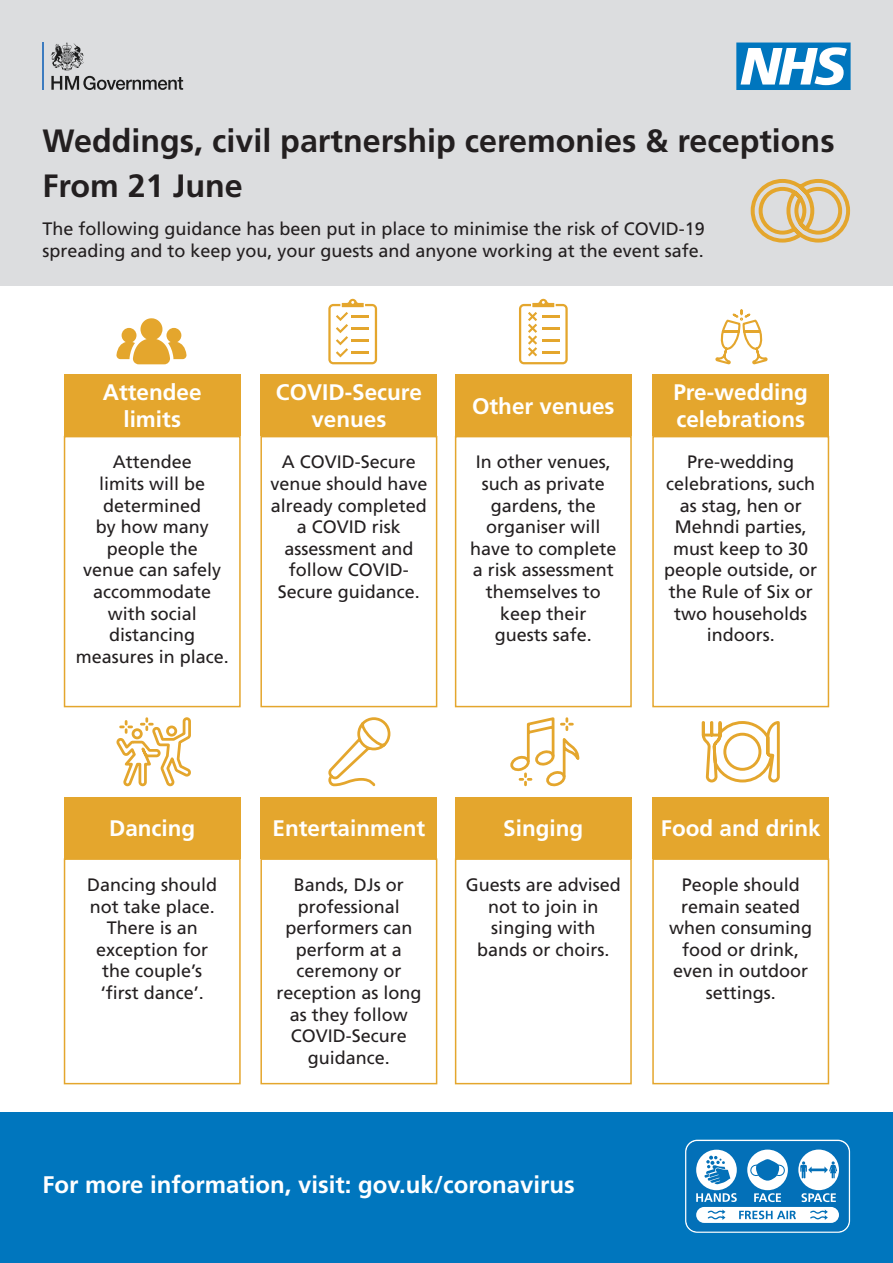
<style>
.page{position:relative;width:893px;height:1263px;background:#fff}
.page>*{position:absolute;margin:0;border:0;box-sizing:border-box;transform-origin:0 0}
.t1{font:700 32.25px "Frutiger";color:#231f20}
.t2{font:700 24px "Frutiger";color:#fff}
.t3{font:700 22.5px/27px "Frutiger";color:#fff;text-align:center}
.t4{font:18px/21.6px "Frutiger";color:#231f20;text-align:center}
</style>
<div class="page">
<div style="left:0;top:1112px;width:893px;height:150px;background:#0076be"></div>
<div style="left:0;top:0;width:893px;height:286px;background:#dcdddf"></div>
<svg style="left:736px;top:43px;width:115px;height:47px;background:#70b2da"></svg>
<hr style="left:43px;top:43px;width:1px;height:47px;background:#3c7bbf">
<svg style="left:51px;top:76px;width:132px;height:14px"></svg>
<svg style="left:51px;top:43px;width:33px;height:27px"></svg>
<svg style="left:750px;top:179px;width:101px;height:64px"></svg>
<div style="left:64px;top:436px;width:177px;height:271px;border:2px solid #e4a62d"></div>
<div style="left:64px;top:374px;width:177px;height:62px;background:#e4a62d"></div>
<svg style="left:116px;top:318px;width:71px;height:46px"></svg>
<div style="left:260px;top:436px;width:177px;height:271px;border:2px solid #e4a62d"></div>
<div style="left:260px;top:374px;width:177px;height:62px;background:#e4a62d"></div>
<div style="left:455px;top:436px;width:177px;height:271px;border:2px solid #e4a62d"></div>
<div style="left:455px;top:374px;width:177px;height:62px;background:#e4a62d"></div>
<div style="left:652px;top:436px;width:177px;height:271px;border:2px solid #e4a62d"></div>
<div style="left:652px;top:374px;width:177px;height:62px;background:#e4a62d"></div>
<div style="left:64px;top:858px;width:177px;height:226px;border:2px solid #e4a62d"></div>
<div style="left:64px;top:797px;width:177px;height:61px;background:#e4a62d"></div>
<div style="left:260px;top:858px;width:177px;height:226px;border:2px solid #e4a62d"></div>
<div style="left:260px;top:797px;width:177px;height:61px;background:#e4a62d"></div>
<div style="left:455px;top:858px;width:177px;height:226px;border:2px solid #e4a62d"></div>
<div style="left:455px;top:797px;width:177px;height:61px;background:#e4a62d"></div>
<div style="left:652px;top:858px;width:177px;height:226px;border:2px solid #e4a62d"></div>
<div style="left:652px;top:797px;width:177px;height:61px;background:#e4a62d"></div>
<svg style="left:328px;top:299px;width:49px;height:65px"></svg>
<svg style="left:519px;top:299px;width:49px;height:65px"></svg>
<svg style="left:715px;top:309px;width:53px;height:56px"></svg>
<svg style="left:701px;top:721px;width:79px;height:62px"></svg>
<svg style="left:116px;top:717px;width:75px;height:70px"></svg>
<svg style="left:510px;top:717px;width:70px;height:70px"></svg>
<svg style="left:328px;top:717px;width:63px;height:70px"></svg>
<div style="left:685px;top:1140px;width:165px;height:93px;border:2px solid #fff;border-radius:11px"></div>
<div style="left:687px;top:1141px;width:161px;height:90px;background:#0370b8;border-radius:11px"></div>
<div style="left:696px;top:1207px;width:143px;height:16px;background:#fff;border-radius:8px"></div>
<div style="left:696px;top:1150px;width:41px;height:40px;background:#fff;border-radius:50%"></div>
<svg style="left:704px;top:1156px;width:26px;height:28px"></svg>
<svg style="left:696px;top:1193px;width:41px;height:9px"></svg>
<div style="left:798px;top:1149px;width:41px;height:41px;background:#fff;border-radius:50%"></div>
<svg style="left:800px;top:1161px;width:37px;height:17px"></svg>
<svg style="left:801px;top:1193px;width:35px;height:9px"></svg>
<div style="left:747px;top:1149px;width:41px;height:41px;background:#fff;border-radius:50%"></div>
<svg style="left:750px;top:1159px;width:35px;height:22px"></svg>
<svg style="left:754px;top:1193px;width:27px;height:9px"></svg>
<svg style="left:708px;top:1209px;width:17px;height:11px"></svg>
<svg style="left:810px;top:1209px;width:18px;height:11px"></svg>
<svg style="left:739px;top:1210px;width:57px;height:9px"></svg>
<p class="t1" style="left:43px;top:121px;width:794px">Weddings, civil partnership ceremonies &amp; receptions</p>
<p class="t1" style="left:43px;top:166px;width:202px">From 21 June</p>
<p class="t4" style="left:43px;top:218px;width:664px;text-align:left">The following guidance has been put in place to minimise the risk of COVID-19 spreading and to keep you, your guests and anyone working at the event safe.</p>
<p class="t3" style="left:103px;top:379px;width:100px">Attendee limits</p>
<p class="t4" style="left:76px;top:451px;width:155px">Attendee<br>limits will be determined<br>by how many people the<br>venue can safely accommodate with social distancing measures in place.</p>
<p class="t3" style="left:276px;top:379px;width:147px">COVID-Secure venues</p>
<p class="t4" style="left:270px;top:451px;width:158px">A COVID-Secure venue should have already completed a COVID risk assessment and follow COVID-<br>Secure guidance.</p>
<p class="t3" style="left:472px;top:392px;width:144px">Other venues</p>
<p class="t4" style="left:470px;top:451px;width:148px">In other venues, such as private gardens, the organiser will have to complete a risk assessment themselves to keep their<br>guests safe.</p>
<p class="t3" style="left:673px;top:379px;width:136px;text-align:left">Pre-wedding celebrations</p>
<p class="t4" style="left:664px;top:451px;width:155px">Pre-wedding celebrations, such as stag, hen or<br>Mehndi parties, must keep to 30 people outside, or the Rule of Six or two households indoors.</p>
<p class="t3" style="left:109px;top:815px;width:88px">Dancing</p>
<p class="t3" style="left:273px;top:815px;width:154px">Entertainment</p>
<p class="t3" style="left:503px;top:815px;width:82px">Singing</p>
<p class="t3" style="left:661px;top:815px;width:161px">Food and drink</p>
<p class="t4" style="left:87px;top:874px;width:131px">Dancing should not take place.<br>There is an exception for the couple’s ‘first dance’.</p>
<p class="t4" style="left:276px;top:874px;width:147px">Bands, DJs or professional performers can perform at a ceremony or reception as long as they follow<br>COVID-Secure guidance.</p>
<p class="t4" style="left:466px;top:874px;width:157px">Guests are advised not to join in singing with bands or choirs.</p>
<p class="t4" style="left:669px;top:874px;width:144px">People should remain seated when consuming food or drink, even in outdoor settings.</p>
<p class="t2" style="left:43px;top:1171px;width:534px">For more information, visit: gov.uk/coronavirus</p>
</div>
